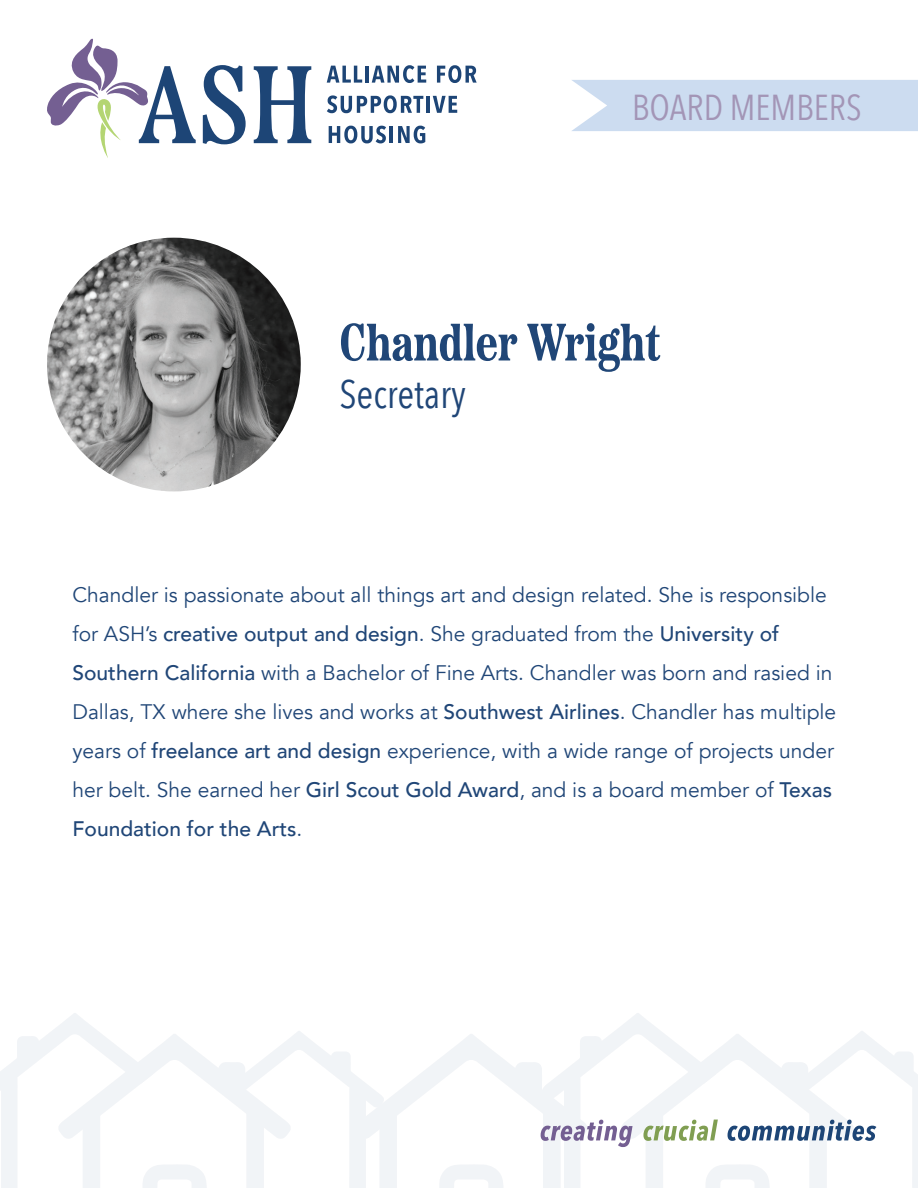
<style>
.page{position:relative;width:918px;height:1188px;background:#fff}
.page>*{position:absolute;margin:0;border:0;box-sizing:border-box;transform-origin:0 0}
.t1{font:700 52.5px "Etna Condensed";color:#204677}
.t2{font:39.75px "Avenir Next Condensed";color:#204677}
.t3{font:36px "Avenir Next Condensed";color:#a395b6}
.t4{font:21px/39px "Avenir";color:#204677}
.s1{font-weight:500}
</style>
<div class="page">
<img style="left:47px;top:238px;width:254px;height:253px;border-radius:127px">
<div style="left:572px;top:80px;width:346px;height:51px;background:#ccdcf0"></div>
<svg style="left:327px;top:66px;width:35px;height:17px"></svg>
<hr style="left:365px;top:66px;width:4px;height:17px;background:#1d4576">
<svg style="left:372px;top:65px;width:54px;height:18px"></svg>
<svg style="left:437px;top:65px;width:40px;height:18px"></svg>
<svg style="left:327px;top:95px;width:96px;height:18px"></svg>
<hr style="left:426px;top:96px;width:4px;height:17px;background:#1d4576">
<svg style="left:433px;top:96px;width:24px;height:17px"></svg>
<svg style="left:329px;top:126px;width:57px;height:17px"></svg>
<hr style="left:390px;top:126px;width:3px;height:17px;background:#1d4576">
<svg style="left:398px;top:126px;width:27px;height:17px"></svg>
<svg style="left:203px;top:65px;width:43px;height:79px"></svg>
<svg style="left:254px;top:66px;width:57px;height:77px"></svg>
<svg style="left:47px;top:38px;width:149px;height:120px"></svg>
<svg style="left:0;top:1013px;width:918px;height:175px"></svg>
<h3 class="t3" style="left:632px;top:84px;width:231px">BOARD MEMBERS</h3>
<h1 class="t1" style="left:339px;top:301px;width:323px">Chandler Wright</h1>
<h2 class="t2" style="left:339px;top:368px;width:128px">Secretary</h2>
<p class="t4" style="left:72px;top:575px;width:765px">Chandler is passionate about all things art and design related. She is responsible for ASH’s <span class="s1">creative output and design</span>. She graduated from the <span class="s1">University of Southern California</span> with a Bachelor of Fine Arts. Chandler was born and rasied in Dallas, TX where she lives and works at <span class="s1">Southwest Airlines</span>. Chandler has multiple years of <span class="s1">freelance art and design</span> experience, with a wide range of projects under her belt. She earned her <span class="s1">Girl Scout Gold Award</span>, and is a board member of <span class="s1">Texas Foundation for the Arts</span>.</p>
</div>
